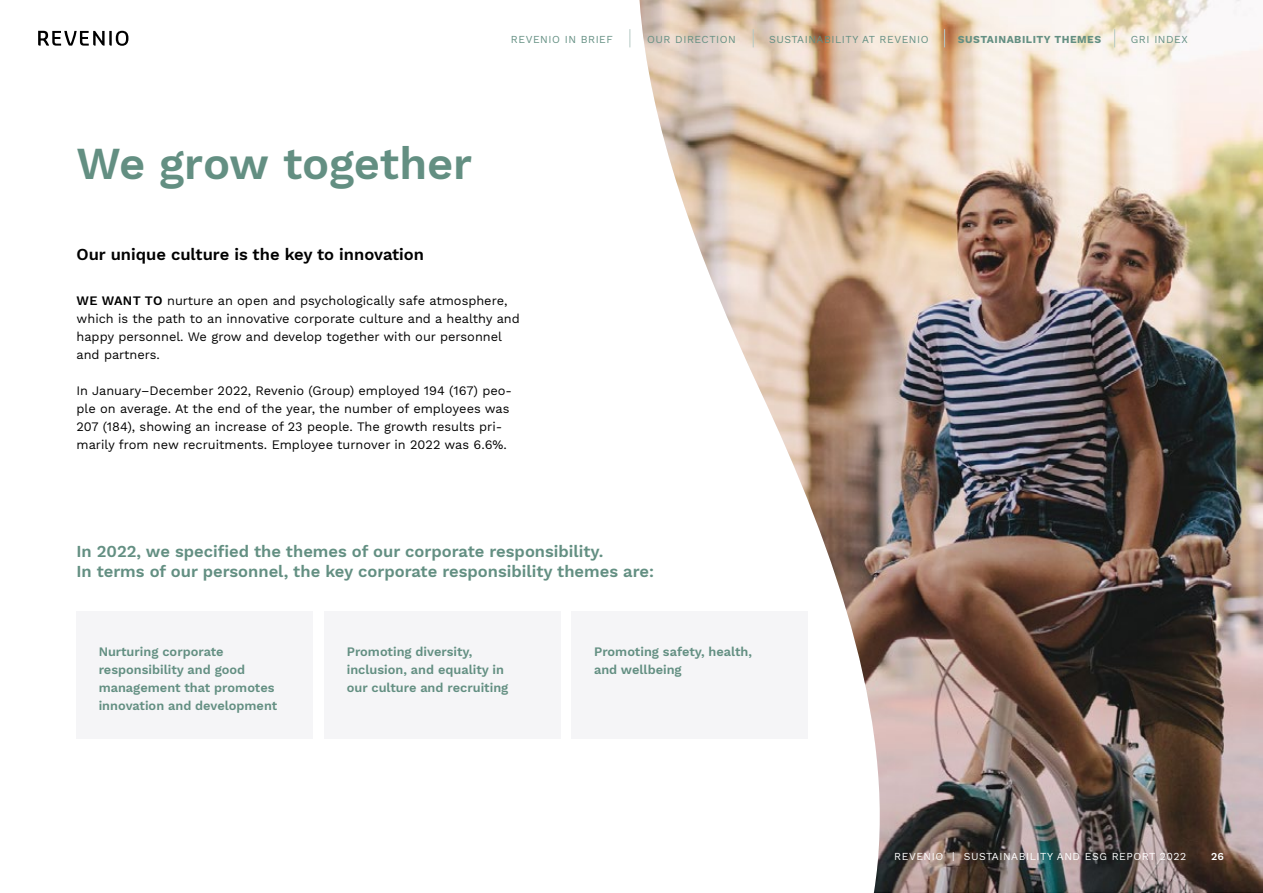
<style>
.page{position:relative;width:1263px;height:893px;background:#fff}
.page>*{position:absolute;margin:0;border:0;box-sizing:border-box;transform-origin:0 0}
.t1{font:600 45px "Work Sans";letter-spacing:-.005em;color:#638f82}
.t2{font:600 16.5px/19.8px "Work Sans";color:#638f82}
.t3{font:600 16.5px "Work Sans";color:#000}
.t4{font:12.75px/18px "Work Sans";color:#000}
.t5{font:600 12.75px/18px "Work Sans";color:#638f82}
.t6{font:10.5px "Work Sans";letter-spacing:.05em;color:#638f82}
.t7{font:10.5px "Work Sans";letter-spacing:.05em;color:#fff}
.t8{font:700 10.5px "Work Sans";letter-spacing:.05em;color:#638f82}
.t9{font:600 10.5px "Work Sans";color:#fff}
.s1{font-weight:600}
</style>
<div class="page">
<svg style="left:38px;top:31px;width:90px;height:15px"></svg>
<div style="left:77px;top:611px;width:236px;height:128px;background:#f5f5f7"></div>
<div style="left:324px;top:611px;width:236px;height:128px;background:#f5f5f7"></div>
<img style="left:639px;top:0;width:624px;height:893px">
<svg style="left:630px;top:29px;width:1px;height:18px"></svg>
<svg style="left:753px;top:29px;width:1px;height:18px"></svg>
<svg style="left:944px;top:29px;width:1px;height:18px"></svg>
<svg style="left:1114px;top:29px;width:1px;height:18px"></svg>
<p class="t6" style="left:511px;top:33px;width:103px">REVENIO IN BRIEF</p>
<p class="t6" style="left:647px;top:33px;width:90px">OUR DIRECTION</p>
<p class="t6" style="left:769px;top:33px;width:161px">SUSTAINABILITY AT REVENIO</p>
<p class="t8" style="left:958px;top:33px;width:145px">SUSTAINABILITY THEMES</p>
<p class="t6" style="left:1131px;top:33px;width:58px">GRI INDEX</p>
<h1 class="t1" style="left:77px;top:138px;width:397px">We grow together</h1>
<p class="t3" style="left:77px;top:245px;width:349px">Our unique culture is the key to innovation</p>
<p class="t4" style="left:77px;top:293px;width:445px"><span class="s1">WE WANT TO</span> nurture an open and psychologically safe atmosphere, which is the path to an innovative corporate culture and a healthy and happy personnel. We grow and develop together with our personnel and partners.</p>
<p class="t4" style="left:77px;top:383px;width:437px">In January–December 2022, Revenio (Group) employed 194 (167) peo&shy;ple on average. At the end of the year, the number of employees was 207 (184), showing an increase of 23 people. The growth results pri&shy;marily from new recruitments. Employee turnover in 2022 was 6.6%.</p>
<p class="t2" style="left:77px;top:543px;width:579px">In 2022, we specified the themes of our corporate responsibility.<br>In terms of our personnel, the key corporate responsibility themes are:</p>
<p class="t5" style="left:99px;top:644px;width:180px">Nurturing corporate responsibility and good management that promotes innovation and development</p>
<p class="t5" style="left:347px;top:644px;width:163px">Promoting diversity, inclusion, and equality in our culture and recruiting</p>
<p class="t5" style="left:594px;top:644px;width:159px">Promoting safety, health, and wellbeing</p>
<p class="t7" style="left:894px;top:850px;width:294px">REVENIO | SUSTAINABILITY AND ESG REPORT 2022</p>
<p class="t9" style="left:1211px;top:850px;width:14px">26</p>
</div>
